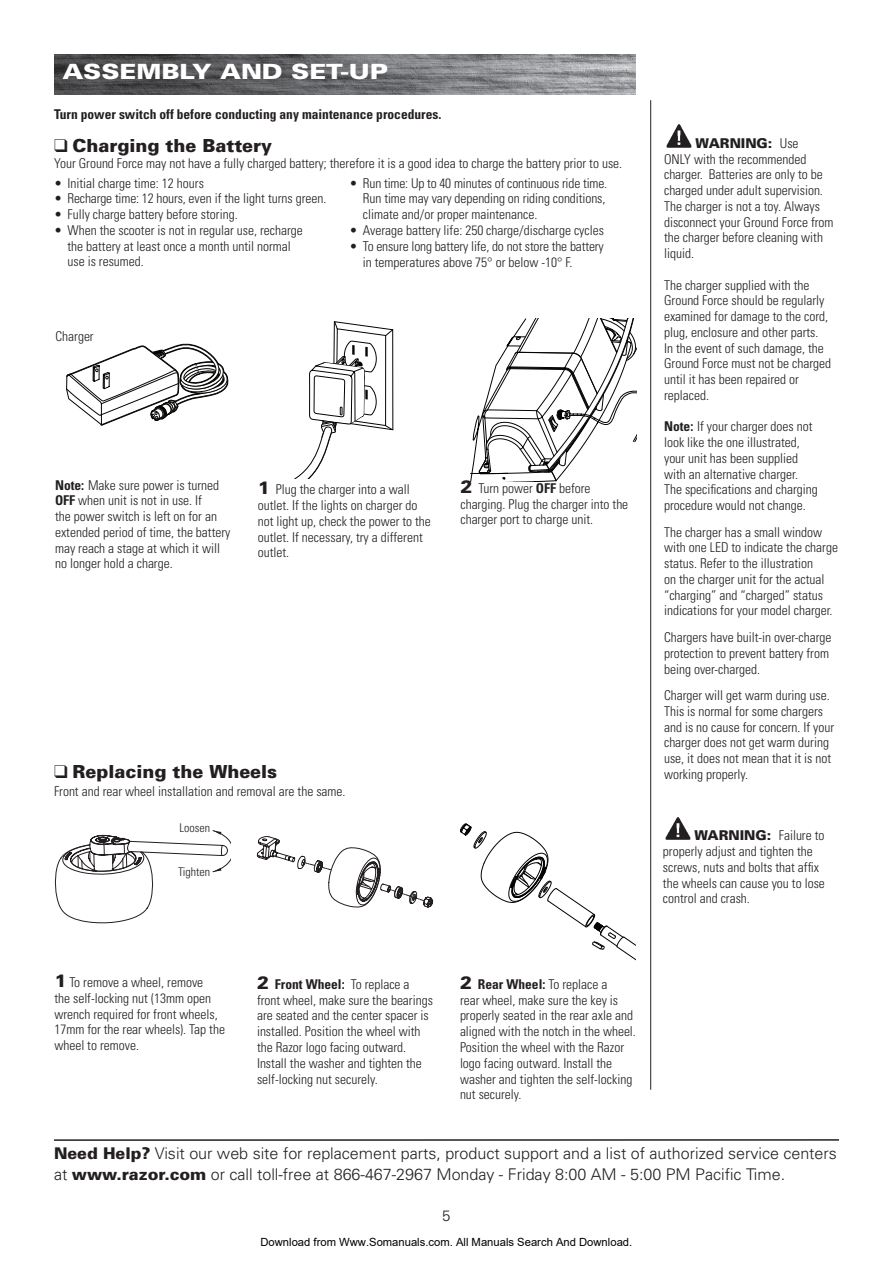
<style>
.page{position:relative;width:893px;height:1263px;background:#fff}
.page>*{position:absolute;margin:0;border:0;box-sizing:border-box;transform-origin:0 0}
.t1{font:900 21px "Univers";color:#fff;scale:1.2 1}
.t2{font:900 18px "Univers";color:#231f20}
.t3{font:300 16.2px/21px "Univers";color:#231f20}
.t4{font:300 15px "Univers";color:#231f20}
.t5{font:300 condensed 13.5px/15.8px "Univers";color:#231f20}
.t6{font:700 condensed 13.5px "Univers";color:#231f20}
.t7{font:300 condensed 12px "Univers";color:#231f20}
.t8{font:11.25px "Arial";color:#000}
.s1{font-weight:700}
.s2{font-weight:900;font-stretch:normal;font-size:18px}
.s3{font-weight:900;font-stretch:normal}
.s4{font-weight:900}
</style>
<div class="page">
<svg style="left:257px;top:836px;width:176px;height:72px"></svg>
<svg style="left:460px;top:823px;width:176px;height:138px"></svg>
<svg style="left:54px;top:830px;width:176px;height:94px"></svg>
<hr style="left:650px;top:100px;width:1px;height:990px;background:#231f20">
<img style="left:54px;top:54px;width:582px;height:40px">
<img style="left:666px;top:817px;width:24px;height:23px">
<hr style="left:54px;top:1139px;width:785px;height:2px;background:#231f20">
<img style="left:667px;top:124px;width:24px;height:24px">
<svg style="left:294px;top:321px;width:100px;height:158px"></svg>
<svg style="left:66px;top:343px;width:163px;height:83px"></svg>
<svg style="left:470px;top:318px;width:166px;height:164px"></svg>
<h1 class="t1" style="left:62px;top:59px;width:34px">Assembl</h1>
<h1 class="t1" style="left:192px;top:59px;width:42px">y and</h1>
<h1 class="t1" style="left:291px;top:59px;width:80px">Set-Up</h1>
<p class="t6" style="left:54px;top:105px;width:389px">Turn power switch off before conducting any maintenance procedures.</p>
<h2 class="t2" style="left:54px;top:135px;width:220px">❑ Charging the Battery</h2>
<p class="t5" style="left:54px;top:155px;width:570px">Your Ground Force may not have a fully charged battery; therefore it is a good idea to charge the battery prior to use.</p>
<p class="t5" style="left:54px;top:175px;width:151px">• Initial charge time: 12 hours</p>
<p class="t5" style="left:54px;top:191px;width:274px">• Recharge time: 12 hours, even if the light turns green.</p>
<p class="t5" style="left:54px;top:206px;width:185px">• Fully charge battery before storing.</p>
<p class="t5" style="left:67px;top:222px;width:237px;text-indent:-14px">• When the scooter is not in regular use, recharge the battery at least once a month until normal use is resumed.</p>
<p class="t5" style="left:56px;top:328px;width:40px">Charger</p>
<p class="t5" style="left:363px;top:175px;width:246px;text-indent:-14px">• Run time: Up to 40 minutes of continuous ride time.<br>Run time may vary depending on riding conditions, climate and/or proper maintenance.</p>
<p class="t5" style="left:349px;top:222px;width:256px">• Average battery life: 250 charge/discharge cycles</p>
<p class="t5" style="left:363px;top:238px;width:242px;text-indent:-14px">• To ensure long battery life, do not store the battery in temperatures above 75° or below -10° F.</p>
<p class="t5" style="left:55px;top:477px;width:177px"><span class="s1">Note:</span> Make sure power is turned<br><span class="s1">OFF</span> when unit is not in use. If<br>the power switch is left on for an extended period of time, the battery may reach a stage at which it will no longer hold a charge.</p>
<p class="t5" style="left:258px;top:481px;width:175px"><span class="s2">1</span> Plug the charger into a wall outlet. If the lights on charger do not light up, check the power to the outlet. If necessary, try a different outlet.</p>
<p class="t5" style="left:460px;top:480px;width:169px"><span class="s2">2</span> Turn power <span class="s1">OFF</span> before charging. Plug the charger into the charger port to charge unit.</p>
<h2 class="t2" style="left:54px;top:760px;width:225px">❑ Replacing the Wheels</h2>
<p class="t5" style="left:54px;top:783px;width:293px">Front and rear wheel installation and removal are the same.</p>
<p class="t7" style="left:179px;top:821px;width:32px">Loosen</p>
<p class="t7" style="left:178px;top:864px;width:33px">Tighten</p>
<p class="t5" style="left:664px;top:135px;width:171px;text-indent:31px"><span class="s3">WARNING:</span> Use<br>ONLY with the recommended charger. Batteries are only to be charged under adult supervision.<br>The charger is not a toy. Always disconnect your Ground Force from the charger before cleaning with liquid.</p>
<p class="t5" style="left:664px;top:277px;width:169px">The charger supplied with the<br>Ground Force should be regularly examined for damage to the cord, plug, enclosure and other parts.<br>In the event of such damage, the<br>Ground Force must not be charged until it has been repaired or replaced.</p>
<p class="t5" style="left:664px;top:418px;width:155px"><span class="s1">Note:</span> If your charger does not look like the one illustrated, your unit has been supplied with an alternative charger.<br>The specifications and charging procedure would not change.</p>
<p class="t5" style="left:664px;top:524px;width:175px">The charger has a small window with one LED to indicate the charge status. Refer to the illustration<br>on the charger unit for the actual “charging” and “charged” status indications for your model charger.</p>
<p class="t5" style="left:664px;top:629px;width:169px">Chargers have built-in over-charge protection to prevent battery from being over-charged.</p>
<p class="t5" style="left:664px;top:687px;width:172px">Charger will get warm during use.<br>This is normal for some chargers and is no cause for concern. If your charger does not get warm during use, it does not mean that it is not working properly.</p>
<p class="t5" style="left:663px;top:827px;width:163px;text-indent:31px"><span class="s3">WARNING:</span> Failure to properly adjust and tighten the screws, nuts and bolts that affix the wheels can cause you to lose control and crash.</p>
<p class="t5" style="left:54px;top:974px;width:172px"><span class="s2">1</span> To remove a wheel, remove<br>the self-locking nut (13mm open wrench required for front wheels,<br>17mm for the rear wheels). Tap the wheel to remove.</p>
<p class="t5" style="left:257px;top:976px;width:177px"><span class="s2">2</span> <span class="s1">Front Wheel:</span> To replace a front wheel, make sure the bearings are seated and the center spacer is installed. Position the wheel with the Razor logo facing outward.<br>Install the washer and tighten the self-locking nut securely.</p>
<p class="t5" style="left:460px;top:976px;width:177px"><span class="s2">2</span> <span class="s1">Rear Wheel:</span> To replace a<br>rear wheel, make sure the key is properly seated in the rear axle and aligned with the notch in the wheel.<br>Position the wheel with the Razor logo facing outward. Install the washer and tighten the self-locking nut securely.</p>
<p class="t3" style="left:54px;top:1143px;width:784px"><span class="s4">Need Help?</span> Visit our web site for replacement parts, product support and a list of authorized service centers at <span class="s4">www.razor.com</span> or call toll-free at 866-467-2967 Monday - Friday 8:00 AM - 5:00 PM Pacific Time.</p>
<p class="t4" style="left:442px;top:1207px;width:10px">5</p>
<p class="t8" style="left:260px;top:1235px;width:373px">Download from Www.Somanuals.com. All Manuals Search And Download.</p>
</div>
